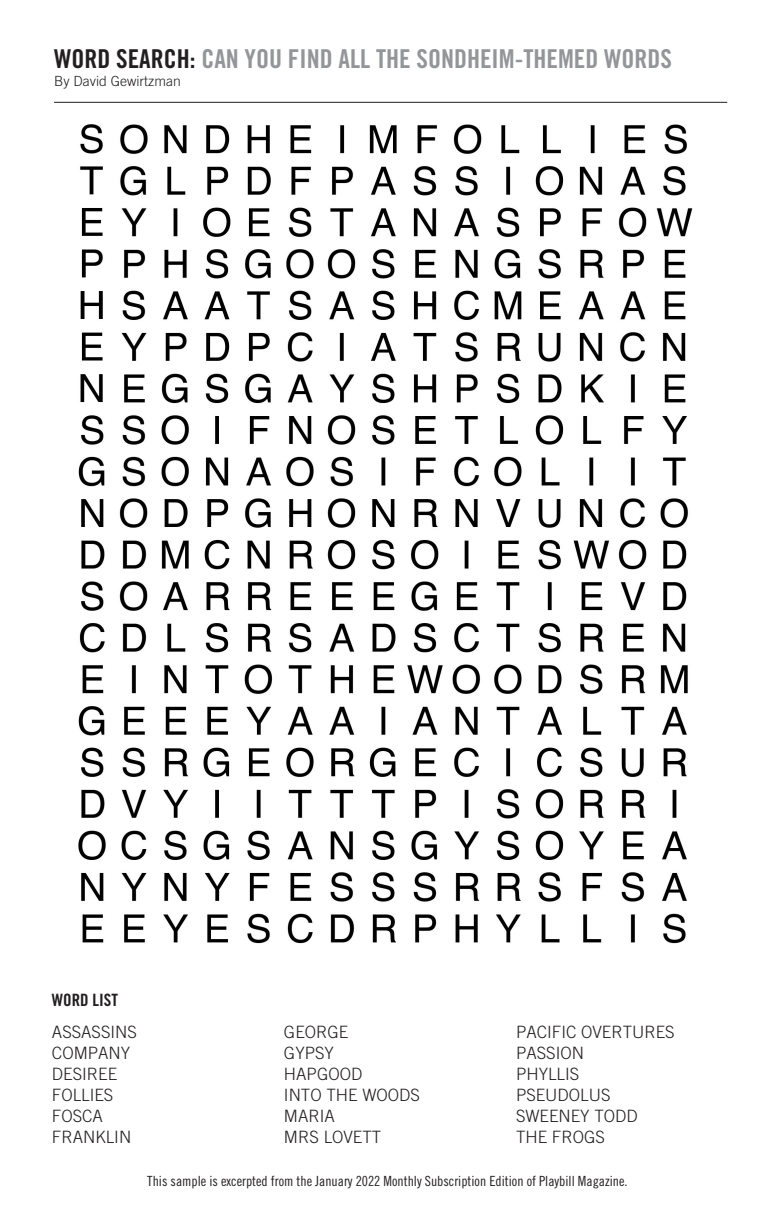
<style>
.page{position:relative;width:774px;height:1224px;background:#fff}
.page>*{position:absolute;margin:0;border:0;box-sizing:border-box;transform-origin:0 0}
.t1{font:26px "Trade Gothic Bold Cond Twenty";color:#939598}
.t2{font:300 17px/21px "Trade Gothic";color:#231f20}
.t3{font:17px "Trade Gothic Bold Cond Twenty";color:#231f20}
.t4{font:14px "Trade Gothic Cond Eighteen";color:#231f20}
.t5{font:300 14px "Trade Gothic";color:#231f20}
.s1{color:#231f20}
</style>
<div class="page">
<img style="left:54px;top:101px;width:668px;height:843px">
<hr style="left:54px;top:102px;width:673px;height:1px;background:#231f20">
<h1 class="t1" style="left:54px;top:43px;width:620px"><span class="s1">WORD SEARCH:</span> CAN YOU FIND ALL THE SONDHEIM-THEMED WORDS</h1>
<p class="t5" style="left:54px;top:73px;width:128px">By David Gewirtzman</p>
<p class="t3" style="left:52px;top:990px;width:68px">WORD LIST</p>
<p class="t2" style="left:52px;top:1022px;width:87px">ASSASSINS<br>COMPANY<br>DESIREE<br>FOLLIES<br>FOSCA<br>FRANKLIN</p>
<p class="t2" style="left:284px;top:1022px;width:138px">GEORGE<br>GYPSY<br>HAPGOOD<br>INTO THE WOODS<br>MARIA<br>MRS LOVETT</p>
<p class="t2" style="left:516px;top:1022px;width:160px">PACIFIC OVERTURES<br>PASSION<br>PHYLLIS<br>PSEUDOLUS<br>SWEENEY TODD<br>THE FROGS</p>
<p class="t4" style="left:147px;top:1173px;width:482px">This sample is excerpted from the January 2022 Monthly Subscription Edition of Playbill Magazine.</p>
</div>
